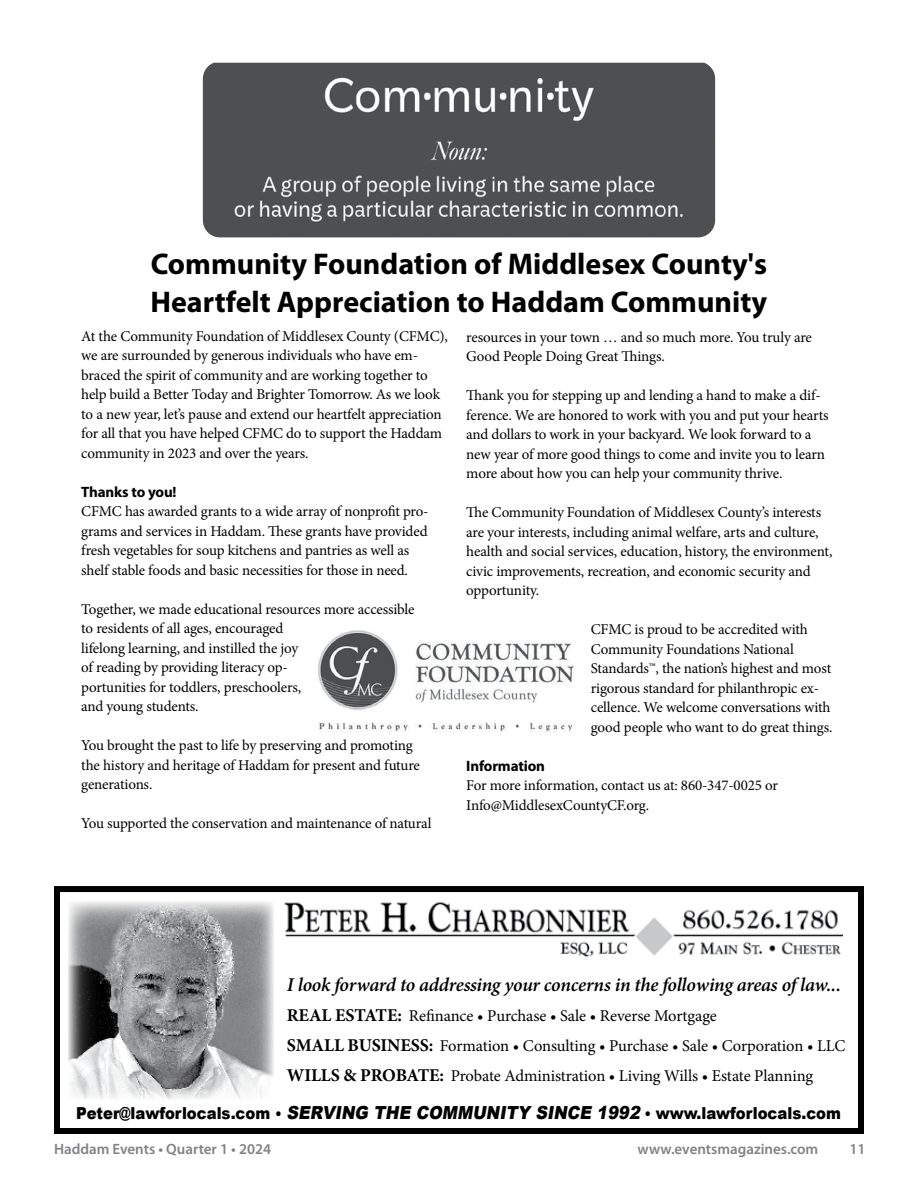
<style>
.page{position:relative;width:918px;height:1188px;background:#fff}
.page>*{position:absolute;margin:0;border:0;box-sizing:border-box;transform-origin:0 0}
.t1{font:700 30px/38.2px "Myriad Pro";color:#000}
.t2{font:italic 600 19.5px "Minion Pro";letter-spacing:-.015em;color:#000}
.t3{font:16.5px/30px "Minion Pro";letter-spacing:-.005em;color:#000}
.t4{font:900 16.5px "Arial";color:#000;scale:.9 1}
.t5{font:15px/19.5px "Minion Pro";letter-spacing:-.015em;color:#000}
.t6{font:600 15px "Myriad Pro";color:#808285}
.t7{font:700 15px "Myriad Pro";letter-spacing:-.01em;color:#000}
.s1{font-weight:700;font-size:18px}
.s2{font-size:15px}
.s3{font-style:italic;font-size:18px}
</style>
<div class="page">
<div style="left:54px;top:886px;width:810px;height:248px;border:6px solid #000"></div>
<img style="left:300px;top:901px;width:543px;height:57px">
<div style="left:46px;top:888px;width:254px;height:236px;background:#fff"></div>
<svg style="left:54px;top:886px;width:244px;height:229px"></svg>
<img style="left:203px;top:63px;width:512px;height:174px">
<img style="left:318px;top:630px;width:256px;height:102px">
<h1 class="t1" style="left:150px;top:243px;width:618px">Community Foundation of Middlesex County's<br>Heartfelt Appreciation to Haddam Community</h1>
<p class="t5" style="left:81px;top:326px;width:368px">At the Community Foundation of Middlesex County (CFMC), we are surrounded by generous individuals who have em&shy;braced the spirit of community and are working together to help build a Better Today and Brighter Tomorrow. As we look to a new year, let’s pause and extend our heartfelt appreciation for all that you have helped CFMC do to support the Haddam community in 2023 and over the years.</p>
<p class="t7" style="left:81px;top:482px;width:97px">Thanks to you!</p>
<p class="t5" style="left:81px;top:502px;width:349px">CFMC has awarded grants to a wide array of nonprofit pro&shy;grams and services in Haddam. These grants have provided fresh vegetables for soup kitchens and pantries as well as shelf stable foods and basic necessities for those in need.</p>
<p class="t5" style="left:81px;top:599px;width:335px">Together, we made educational resources more accessible to residents of all ages, encouraged<br>lifelong learning, and instilled the joy<br>of reading by providing literacy op-<br>portunities for toddlers, preschoolers,<br>and young students.</p>
<p class="t5" style="left:81px;top:736px;width:340px">You brought the past to life by preserving and promoting the history and heritage of Haddam for present and future generations.</p>
<p class="t5" style="left:81px;top:814px;width:352px">You supported the conservation and maintenance of natural</p>
<p class="t5" style="left:466px;top:327px;width:347px">resources in your town … and so much more. You truly are<br>Good People Doing Great Things.</p>
<p class="t5" style="left:466px;top:386px;width:364px">Thank you for stepping up and lending a hand to make a dif&shy;ference. We are honored to work with you and put your hearts and dollars to work in your backyard. We look forward to a new year of more good things to come and invite you to learn more about how you can help your community thrive.</p>
<p class="t5" style="left:466px;top:503px;width:368px">The Community Foundation of Middlesex County’s interests are your interests, including animal welfare, arts and culture, health and social services, education, history, the environment, civic improvements, recreation, and economic security and opportunity.</p>
<p class="t5" style="left:591px;top:620px;width:243px">CFMC is proud to be accredited with Community Foundations National Standards™, the nation’s highest and most rigorous standard for philanthropic ex&shy;cellence. We welcome conversations with good people who want to do great things.</p>
<p class="t7" style="left:466px;top:756px;width:80px">Information</p>
<p class="t5" style="left:466px;top:776px;width:313px">For more information, contact us at: 860-347-0025 or<br>Info@MiddlesexCountyCF.org.</p>
<h2 class="t2" style="left:287px;top:971px;width:556px">I look forward to addressing your concerns in the following areas of law...</h2>
<p class="t3" style="left:287px;top:1000px;width:560px"><span class="s1">REAL ESTATE:</span> Refinance • Purchase • Sale • Reverse Mortgage<br><span class="s1">SMALL BUSINESS:</span> Formation • Consulting • Purchase • Sale • Corporation • LLC<br><span class="s1">WILLS &amp; PROBATE:</span> Probate Administration • Living Wills • Estate Planning</p>
<p class="t4" style="left:76px;top:1101px;width:851px">Peter@lawforlocals.com <span class="s2">•</span> <span class="s3">SERVING THE COMMUNITY SINCE 1992</span> <span class="s2">•</span> www.lawforlocals.com</p>
<p class="t6" style="left:54px;top:1140px;width:219px">Haddam Events • Quarter 1 • 2024</p>
<p class="t6" style="left:638px;top:1140px;width:182px">www.eventsmagazines.com</p>
<p class="t6" style="left:849px;top:1140px;width:18px">11</p>
</div>
